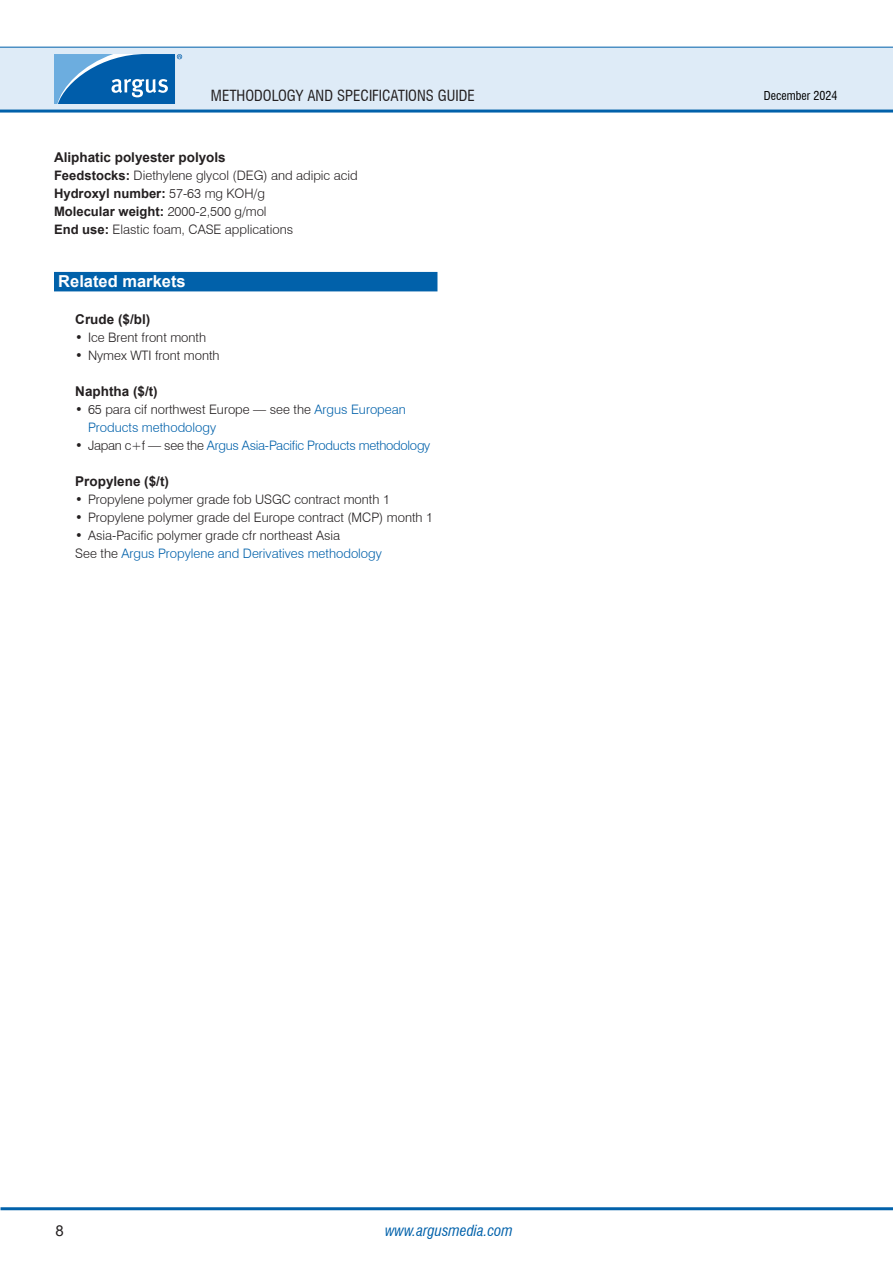
<style>
.page{position:relative;width:893px;height:1263px;background:#fff}
.page>*{position:absolute;margin:0;border:0;box-sizing:border-box;transform-origin:0 0}
.H1_-_Section_header_-_WOB{font:700 16.5px "Arial";color:#fff}
.t1{font:condensed 15px "Swiss 721 BT";color:#231f20}
.t2{font:italic condensed 15px "Swiss 721 BT";color:#0161aa}
.t3{font:15px "Arial";color:#231f20}
.B1_-_Bullet_list_header_-_old_H6{font:700 13.5px "Arial";color:#231f20}
.H4_-_headline__no_bold__9pt{font:700 13.5px "Arial";color:#231f20}
.P1_-_Body_Text{font:300 13.05px/18px "Swiss 721 BT";color:#231f20}
.B2_1_-_Bullet_text_no_bullet{font:300 13.05px "Swiss 721 BT";letter-spacing:-.01em;color:#0161aa}
.P1_-_Body_Text-2{font:700 13.05px "Arial";color:#231f20}
.t4{font:condensed 12px "Swiss 721 BT";color:#000}
.s1{font-family:"Arial";font-weight:700}
.s2{font-family:"Swiss 721 BT";font-weight:300}
.s3{color:#0161aa}
.s4{color:#231f20}
</style>
<div class="page">
<div style="left:0;top:47px;width:893px;height:64px;background:#deebf7"></div>
<hr style="left:0;top:110px;width:893px;height:3px;background:#0161aa">
<hr style="left:0;top:47px;width:893px;height:1px;background:#0161aa">
<hr style="left:1px;top:1207px;width:892px;height:3px;background:#0161aa">
<svg style="left:54px;top:54px;width:128px;height:50px;background:#3883c0"></svg>
<div style="left:54px;top:272px;width:383px;height:19px;background:#0161aa"></div>
<p class="t1" style="left:211px;top:86px;width:265px">METHODOLOGY AND SPECIFICATIONS GUIDE</p>
<p class="H4_-_headline__no_bold__9pt" style="left:54px;top:148px;width:173px">Aliphatic polyester polyols</p>
<p class="P1_-_Body_Text" style="left:54px;top:166px;width:305px"><span class="s1">Feedstocks:</span> Diethylene glycol (DEG) and adipic acid</p>
<p class="P1_-_Body_Text-2" style="left:54px;top:184px;width:212px">Hydroxyl number: <span class="s2">57-63 mg KOH/g</span></p>
<p class="P1_-_Body_Text-2" style="left:54px;top:202px;width:214px">Molecular weight: <span class="s2">2000-2,500 g/mol</span></p>
<p class="P1_-_Body_Text" style="left:54px;top:220px;width:241px"><span class="s1">End use:</span> Elastic foam, CASE applications</p>
<p class="H1_-_Section_header_-_WOB" style="left:58px;top:270px;width:129px">Related markets</p>
<p class="B1_-_Bullet_list_header_-_old_H6" style="left:75px;top:310px;width:77px">Crude ($/bl)</p>
<p class="P1_-_Body_Text" style="left:75px;top:328px;width:132px">• Ice Brent front month</p>
<p class="P1_-_Body_Text" style="left:75px;top:346px;width:146px">• Nymex WTI front month</p>
<p class="B1_-_Bullet_list_header_-_old_H6" style="left:75px;top:382px;width:84px">Naphtha ($/t)</p>
<p class="P1_-_Body_Text" style="left:88px;top:400px;width:319px;text-indent:-13px">• 65 para cif northwest Europe — see the <span class="s3">Argus European<br>Products methodology</span></p>
<p class="B2_1_-_Bullet_text_no_bullet" style="left:75px;top:437px;width:357px"><span class="s4">• Japan c+f — see the</span> Argus Asia-Pacific Products methodology</p>
<p class="B1_-_Bullet_list_header_-_old_H6" style="left:75px;top:472px;width:95px">Propylene ($/t)</p>
<p class="P1_-_Body_Text" style="left:75px;top:490px;width:316px">• Propylene polymer grade fob USGC contract month 1</p>
<p class="P1_-_Body_Text" style="left:75px;top:508px;width:359px">• Propylene polymer grade del Europe contract (MCP) month 1</p>
<p class="P1_-_Body_Text" style="left:75px;top:526px;width:266px">• Asia-Pacific polymer grade cfr northeast Asia</p>
<p class="B2_1_-_Bullet_text_no_bullet" style="left:75px;top:545px;width:308px"><span class="s4">See the</span> Argus Propylene and Derivatives methodology</p>
<p class="t4" style="left:764px;top:88px;width:75px">December 2024</p>
<p class="t3" style="left:55px;top:1220px;width:10px">8</p>
<p class="t2" style="left:385px;top:1221px;width:129px">www.argusmedia.com</p>
</div>
